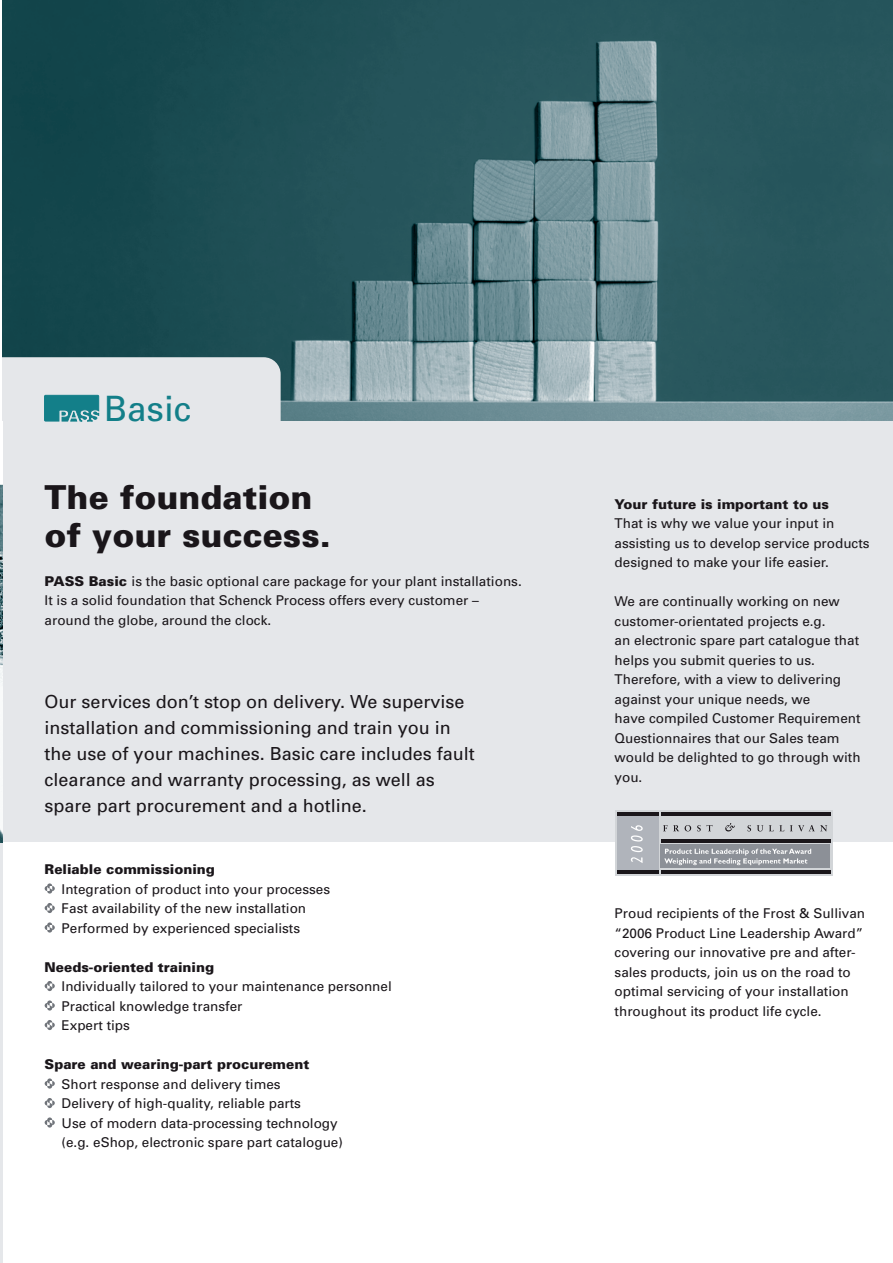
<style>
.page{position:relative;width:893px;height:1263px;background:#fff}
.page>*{position:absolute;margin:0;border:0;box-sizing:border-box;transform-origin:0 0}
.t1{font:34.95px "Univers";color:#137f89}
.t2{font:900 33px/38px "Univers";color:#1a161a}
.t3{font:18px/26px "Univers";color:#1a161a}
.t4{font:13.5px/19.5px "Univers";color:#1a161a}
.s1{font-weight:900}
</style>
<div class="page">
<img style="left:2px;top:0;width:891px;height:421px">
<div style="left:2px;top:421px;width:891px;height:421px;background:#e5e7ea"></div>
<hr style="left:0;top:842px;width:2px;height:421px;background:#e5e7ea">
<img style="left:0;top:485px;width:2px;height:357px">
<svg style="left:45px;top:883px;width:10px;height:10px"></svg>
<svg style="left:45px;top:903px;width:10px;height:10px"></svg>
<svg style="left:45px;top:922px;width:10px;height:10px"></svg>
<svg style="left:45px;top:981px;width:10px;height:10px"></svg>
<svg style="left:45px;top:1000px;width:10px;height:10px"></svg>
<svg style="left:45px;top:1020px;width:10px;height:10px"></svg>
<svg style="left:45px;top:1078px;width:10px;height:10px"></svg>
<svg style="left:45px;top:1098px;width:10px;height:10px"></svg>
<svg style="left:45px;top:1117px;width:10px;height:10px"></svg>
<div style="left:614px;top:810px;width:218px;height:66px;background:#d2d5d8"></div>
<div style="left:617px;top:813px;width:41px;height:61px;background:#b0b4bb"></div>
<div style="left:660px;top:844px;width:170px;height:24px;background:#8c9097"></div>
<hr style="left:661px;top:813px;width:169px;height:3px;background:#1a161a">
<hr style="left:661px;top:839px;width:169px;height:3px;background:#1a161a">
<hr style="left:617px;top:813px;width:41px;height:3px;background:#1a161a">
<hr style="left:617px;top:871px;width:41px;height:3px;background:#1a161a">
<svg style="left:631px;top:825px;width:12px;height:38px"></svg>
<svg style="left:664px;top:849px;width:147px;height:16px"></svg>
<svg style="left:663px;top:825px;width:4px;height:6px"></svg>
<svg style="left:673px;top:825px;width:6px;height:6px"></svg>
<svg style="left:685px;top:825px;width:6px;height:6px"></svg>
<svg style="left:697px;top:825px;width:15px;height:6px"></svg>
<svg style="left:725px;top:823px;width:10px;height:8px"></svg>
<svg style="left:747px;top:825px;width:4px;height:6px"></svg>
<svg style="left:757px;top:825px;width:6px;height:6px"></svg>
<svg style="left:769px;top:825px;width:15px;height:6px"></svg>
<svg style="left:790px;top:825px;width:37px;height:6px"></svg>
<hr style="left:661px;top:871px;width:169px;height:3px;background:#1a161a">
<div style="left:0;top:357px;width:281px;height:128px;background:#e5e7ea"></div>
<p class="t1" style="left:104px;top:388px;width:89px">Basic</p>
<p class="t2" style="left:45px;top:478px;width:288px">The foundation of your success.</p>
<p class="t4" style="left:45px;top:571px;width:479px"><span class="s1">PASS Basic</span> is the basic optional care package for your plant installations.<br>It is a solid foundation that Schenck Process offers every customer – around the globe, around the clock.</p>
<p class="t3" style="left:45px;top:688px;width:432px">Our services don’t stop on delivery. We supervise installation and commissioning and train you in the use of your machines. Basic care includes fault clearance and warranty processing, as well as spare part procurement and a hotline.</p>
<p class="t4" style="left:62px;top:860px;width:270px;text-indent:-17px"><span class="s1">Reliable commissioning<br></span>Integration of product into your processes Fast availability of the new installation Performed by experienced specialists</p>
<p class="t4" style="left:62px;top:957px;width:332px;text-indent:-17px"><span class="s1">Needs-oriented training<br></span>Individually tailored to your maintenance personnel<br>Practical knowledge transfer<br>Expert tips</p>
<p class="t4" style="left:62px;top:1055px;width:283px;text-indent:-17px"><span class="s1">Spare and wearing-part procurement </span>Short response and delivery times<br>Delivery of high-quality, reliable parts<br>Use of modern data-processing technology (e.g. eShop, electronic spare part catalogue)</p>
<p class="t4" style="left:615px;top:494px;width:257px"><span class="s1">Your future is important to us<br></span>That is why we value your input in assisting us to develop service products designed to make your life easier.</p>
<p class="t4" style="left:615px;top:592px;width:248px">We are continually working on new customer-orientated projects e.g.<br>an electronic spare part catalogue that helps you submit queries to us.<br>Therefore, with a view to delivering against your unique needs, we<br>have compiled Customer Requirement<br>Questionnaires that our Sales team would be delighted to go through with you.</p>
<p class="t4" style="left:615px;top:904px;width:252px">Proud recipients of the Frost &amp; Sullivan “2006 Product Line Leadership Award” covering our innovative pre and after&shy;sales products, join us on the road to optimal servicing of your installation throughout its product life cycle.</p>
</div>
